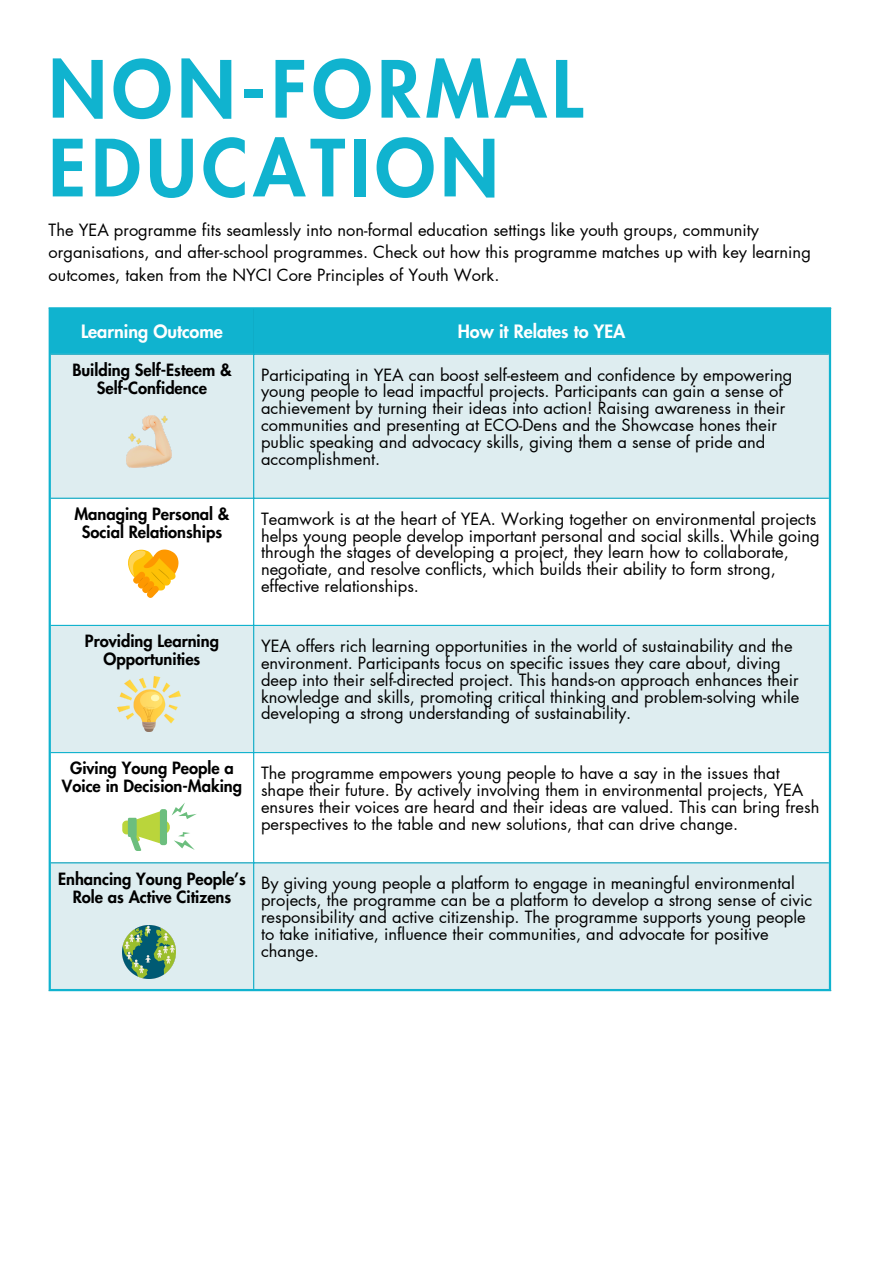
<style>
.page{position:relative;width:894px;height:1264px;background:#fff}
.page>*{position:absolute;margin:0;border:0;box-sizing:border-box;transform-origin:0 0}
.t1{font:800 76.5px/78.8px "Futura LT Pro";letter-spacing:.07em;color:#10b3cf}
.t2{font:800 18px "Futura LT Pro";color:#fff}
.t3{font:16.5px/16.8px "Futura LT Pro";color:#000}
.t4{font:800 16.5px/18px "Futura LT Pro";color:#000;text-align:center}
</style>
<div class="page">
<div style="left:51px;top:309px;width:777px;height:44px;background:#10b3cf"></div>
<svg style="left:51px;top:355px;width:777px;height:633px;fill:#deedf0"></svg>
<hr style="left:253px;top:309px;width:1px;height:679px;background:#10b3cf">
<hr style="left:51px;top:353px;width:777px;height:2px;background:#10b3cf">
<hr style="left:51px;top:497px;width:777px;height:2px;background:#10b3cf">
<hr style="left:51px;top:625px;width:777px;height:1px;background:#10b3cf">
<hr style="left:51px;top:752px;width:777px;height:1px;background:#10b3cf">
<hr style="left:51px;top:862px;width:777px;height:1px;background:#10b3cf">
<hr style="left:49px;top:309px;width:2px;height:679px;background:#10b3cf">
<hr style="left:828px;top:309px;width:2px;height:679px;background:#10b3cf">
<hr style="left:49px;top:307px;width:781px;height:2px;background:#10b3cf">
<hr style="left:49px;top:988px;width:781px;height:3px;background:#10b3cf">
<img style="left:118px;top:676px;width:63px;height:56px">
<img style="left:126px;top:415px;width:45px;height:52px">
<img style="left:122px;top:925px;width:53px;height:53px">
<svg style="left:122px;top:802px;width:74px;height:49px"></svg>
<svg style="left:128px;top:549px;width:50px;height:49px"></svg>
<p class="t1" style="left:49px;top:53px;width:535px">NON-FORMAL<br>EDUCATION</p>
<p class="t3" style="left:49px;top:219px;width:763px;line-height:22.5px">The YEA programme fits seamlessly into non-formal education settings like youth groups, community organisations, and after-school programmes. Check out how this programme matches up with key learning outcomes, taken from the NYCI Core Principles of Youth Work.</p>
<h1 class="t2" style="left:81px;top:323px;width:143px">Learning Outcome</h1>
<p class="t2" style="left:457px;top:323px;width:169px">How it Relates to YEA</p>
<p class="t4" style="left:72px;top:361px;width:161px">Building Self-Esteem &amp;<br>Self-Confidence</p>
<p class="t3" style="left:261px;top:367px;width:533px">Participating in YEA can boost self-esteem and confidence by empowering young people to lead impactful projects. Participants can gain a sense of achievement by turning their ideas into action! Raising awareness in their communities and presenting at ECO-Dens and the Showcase hones their public speaking and advocacy skills, giving them a sense of pride and accomplishment.</p>
<p class="t4" style="left:74px;top:505px;width:157px">Managing Personal &amp;<br>Social Relationships</p>
<p class="t3" style="left:261px;top:511px;width:560px">Teamwork is at the heart of YEA. Working together on environmental projects helps young people develop important personal and social skills. While going through the stages of developing a project, they learn how to collaborate, negotiate, and resolve conflicts, which builds their ability to form strong, effective relationships.</p>
<p class="t4" style="left:85px;top:632px;width:135px">Providing Learning<br>Opportunities</p>
<p class="t3" style="left:261px;top:638px;width:539px">YEA offers rich learning opportunities in the world of sustainability and the environment. Participants focus on specific issues they care about, diving deep into their self-directed project. This hands-on approach enhances their knowledge and skills, promoting critical thinking and problem-solving while developing a strong understanding of sustainability.</p>
<p class="t4" style="left:62px;top:760px;width:182px">Giving Young People a<br>Voice in Decision-Making</p>
<p class="t3" style="left:261px;top:765px;width:559px">The programme empowers young people to have a say in the issues that shape their future. By actively involving them in environmental projects, YEA ensures their voices are heard and their ideas are valued. This can bring fresh perspectives to the table and new solutions, that can drive change.</p>
<p class="t4" style="left:58px;top:870px;width:189px">Enhancing Young People’s<br>Role as Active Citizens</p>
<p class="t3" style="left:261px;top:875px;width:552px">By giving young people a platform to engage in meaningful environmental projects, the programme can be a platform to develop a strong sense of civic responsibility and active citizenship. The programme supports young people to take initiative, influence their communities, and advocate for positive change.</p>
</div>
